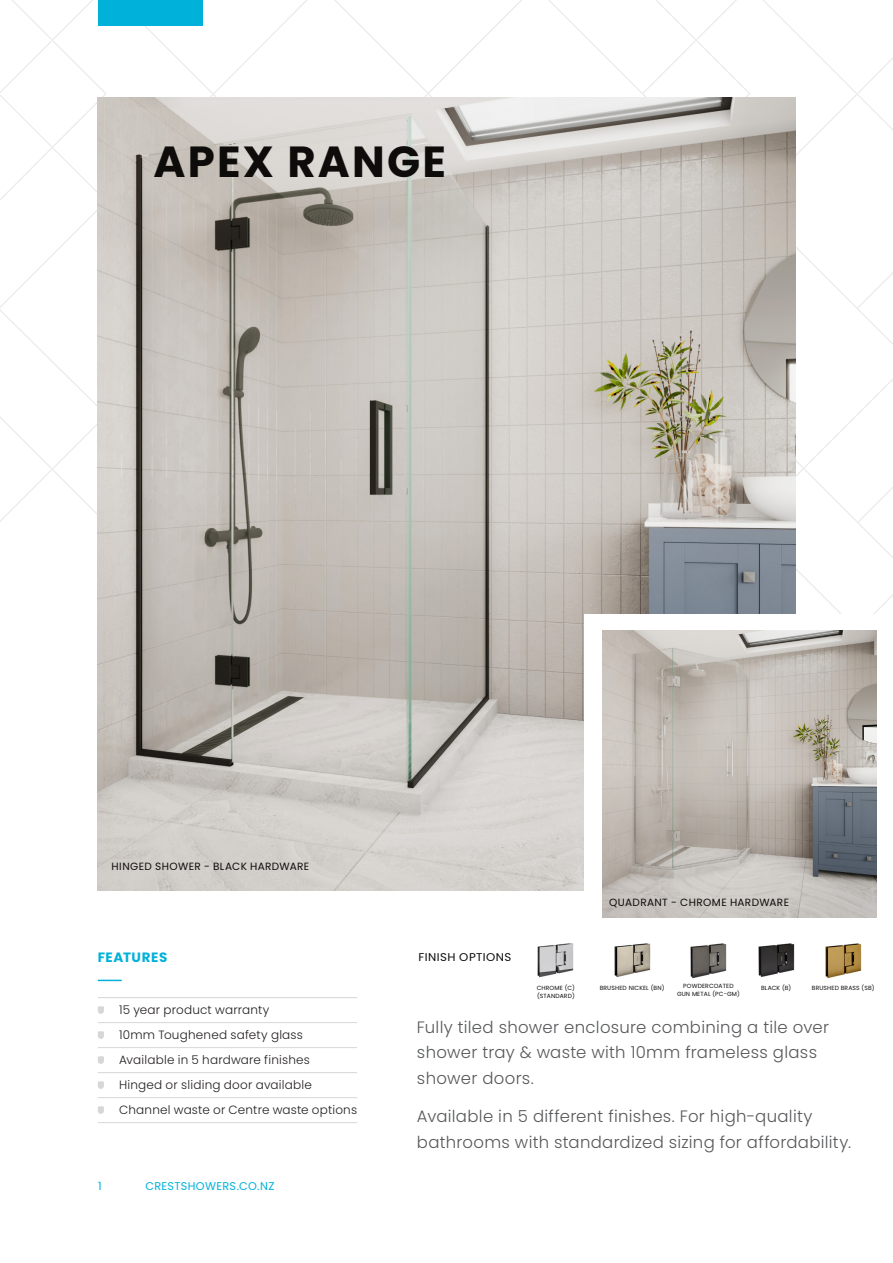
<style>
.page{position:relative;width:893px;height:1263px;background:#fff}
.page>*{position:absolute;margin:0;border:0;box-sizing:border-box;transform-origin:0 0}
.Product_Name{font:700 43.5px "Poppins";letter-spacing:.05em;color:#0e0c0b}
.p_body{font:300 16.5px/25.5px "Poppins";letter-spacing:.02em;color:#57585a}
.p_body-2{font:700 13.5px "Poppins";letter-spacing:.04em;color:#00b1d9}
.Paragraph_Style_1{font:300 12px "Poppins";letter-spacing:.015em;color:#231f20}
.t1{font:11.25px "Poppins";letter-spacing:.025em;color:#00b1d9}
.p_table_header{font:11.25px "Poppins";letter-spacing:.04em;color:#0e0c0b;scale:1.04 1}
.p_table_header-2{font:10.5px "Poppins";letter-spacing:.035em;color:#0e0c0b}
.t2{font:6px "Poppins";letter-spacing:.02em;color:#0e0c0b}
</style>
<div class="page">
<svg style="left:0;top:0;width:893px;height:631px"></svg>
<img style="left:98px;top:98px;width:697px;height:792px">
<div style="left:585px;top:614px;width:308px;height:338px;background:#fff"></div>
<img style="left:603px;top:631px;width:273px;height:286px">
<svg style="left:98px;top:980px;width:24px;height:1px"></svg>
<hr style="left:98px;top:997px;width:259px;height:1px;background:#d9d7d5">
<hr style="left:98px;top:1022px;width:259px;height:1px;background:#d9d7d5">
<hr style="left:98px;top:1047px;width:259px;height:1px;background:#d9d7d5">
<hr style="left:98px;top:1072px;width:259px;height:1px;background:#d9d7d5">
<hr style="left:98px;top:1097px;width:259px;height:1px;background:#d9d7d5">
<hr style="left:98px;top:1122px;width:259px;height:1px;background:#d9d7d5">
<svg style="left:98px;top:1006px;width:6px;height:8px"></svg>
<svg style="left:98px;top:1031px;width:6px;height:8px"></svg>
<svg style="left:98px;top:1056px;width:6px;height:8px"></svg>
<svg style="left:98px;top:1081px;width:6px;height:8px"></svg>
<svg style="left:98px;top:1106px;width:6px;height:8px"></svg>
<img style="left:758px;top:943px;width:36px;height:34px">
<img style="left:614px;top:943px;width:36px;height:34px">
<img style="left:825px;top:943px;width:36px;height:35px">
<img style="left:538px;top:943px;width:36px;height:35px">
<img style="left:690px;top:943px;width:37px;height:35px">
<div style="left:98px;top:0;width:105px;height:26px;background:#00b1d9"></div>
<p class="Product_Name" style="left:153px;top:137px;width:294px">APEX RANGE</p>
<p class="p_table_header-2" style="left:112px;top:860px;width:199px">HINGED SHOWER - BLACK HARDWARE</p>
<p class="p_body-2" style="left:98px;top:949px;width:71px">FEATURES</p>
<p class="Paragraph_Style_1" style="left:119px;top:1003px;width:152px">15 year product warranty</p>
<p class="Paragraph_Style_1" style="left:119px;top:1028px;width:185px">10mm Toughened safety glass</p>
<p class="Paragraph_Style_1" style="left:119px;top:1053px;width:192px">Available in 5 hardware finishes</p>
<p class="Paragraph_Style_1" style="left:119px;top:1078px;width:194px">Hinged or sliding door available</p>
<p class="Paragraph_Style_1" style="left:119px;top:1103px;width:240px">Channel waste or Centre waste options</p>
<p class="t1" style="left:98px;top:1180px;width:5px">1</p>
<p class="t1" style="left:145px;top:1180px;width:131px">CRESTSHOWERS.CO.NZ</p>
<p class="p_table_header" style="left:418px;top:951px;width:91px">FINISH OPTIONS</p>
<p class="p_table_header-2" style="left:609px;top:896px;width:181px">QUADRANT - CHROME HARDWARE</p>
<p class="t2" style="left:537px;top:985px;width:40px">CHROME (C)</p>
<p class="t2" style="left:537px;top:992px;width:39px">(STANDARD)</p>
<p class="t2" style="left:600px;top:985px;width:66px">BRUSHED NICKEL (BN)</p>
<p class="t2" style="left:683px;top:983px;width:52px">POWDERCOATED</p>
<p class="t2" style="left:677px;top:990px;width:64px">GUN METAL (PC-GM)</p>
<p class="t2" style="left:761px;top:985px;width:32px">BLACK (B)</p>
<p class="t2" style="left:812px;top:985px;width:64px">BRUSHED BRASS (SB)</p>
<p class="p_body" style="left:417px;top:1014px;width:414px">Fully tiled shower enclosure combining a tile over shower tray &amp; waste with 10mm frameless glass shower doors.</p>
<p class="p_body" style="left:417px;top:1103px;width:436px">Available in 5 different finishes. For high-quality bathrooms with standardized sizing for affordability.</p>
</div>
